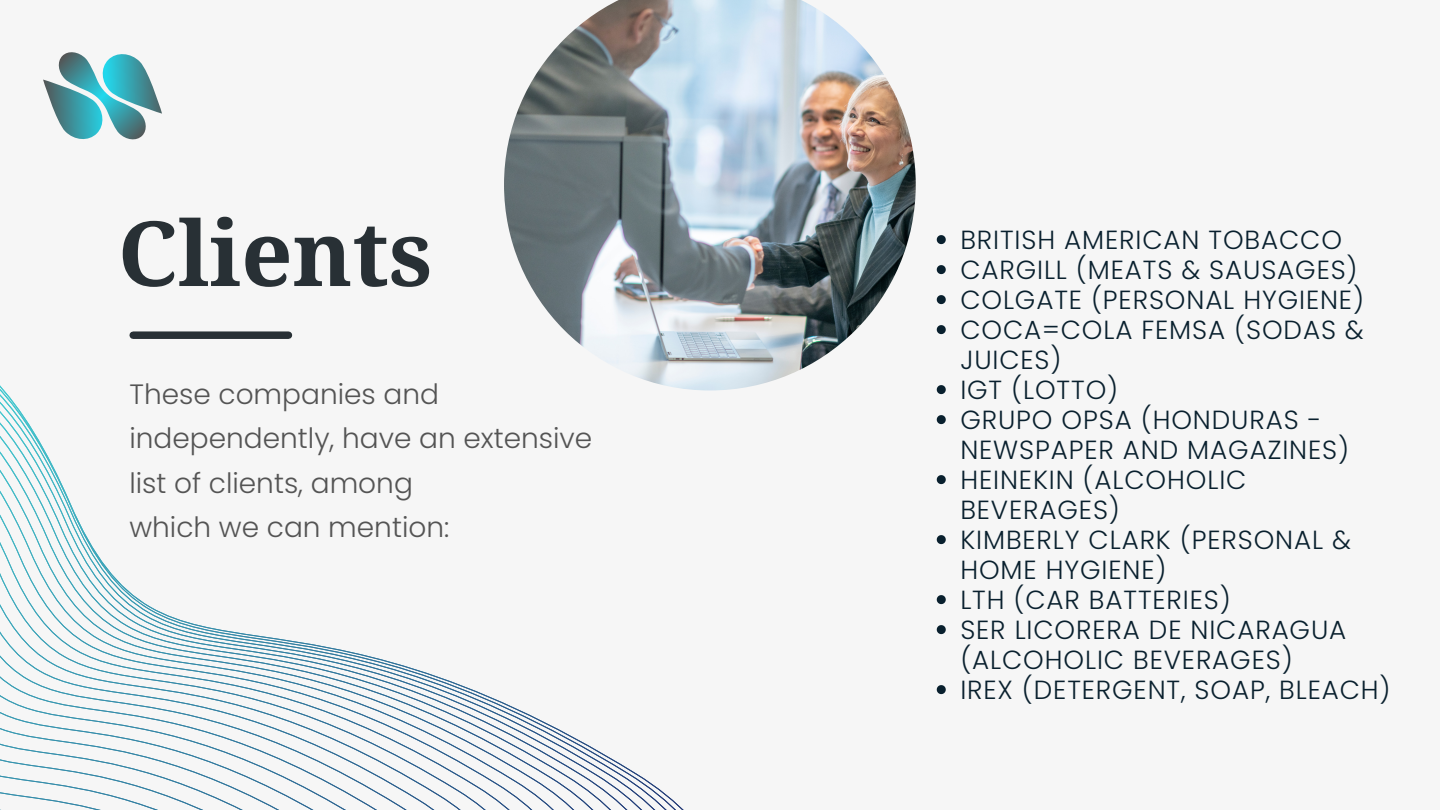
<style>
.page{position:relative;width:1440px;height:810px;background:#f6f6f6}
.page>*{position:absolute;margin:0;border:0;box-sizing:border-box;transform-origin:0 0}
.t1{font:700 90px "Droid Serif";color:#283035}
.t2{font:300 28px/44.2px "Poppins";color:#545454}
.t3{font:300 26.2px/30px "Poppins";letter-spacing:.035em;color:#09202e}
</style>
<div class="page">
<img style="left:505px;top:0;width:411px;height:299px">
<svg style="left:937px;top:235px;width:9px;height:9px"></svg>
<svg style="left:937px;top:265px;width:9px;height:9px"></svg>
<svg style="left:937px;top:295px;width:9px;height:9px"></svg>
<svg style="left:937px;top:325px;width:9px;height:9px"></svg>
<svg style="left:937px;top:385px;width:9px;height:9px"></svg>
<svg style="left:937px;top:415px;width:9px;height:9px"></svg>
<svg style="left:937px;top:475px;width:9px;height:9px"></svg>
<svg style="left:937px;top:535px;width:9px;height:9px"></svg>
<svg style="left:937px;top:595px;width:9px;height:9px"></svg>
<svg style="left:937px;top:625px;width:9px;height:9px"></svg>
<svg style="left:937px;top:685px;width:9px;height:9px"></svg>
<svg style="left:0;top:162px;width:881px;height:648px"></svg>
<svg style="left:43px;top:52px;width:119px;height:88px"></svg>
<div style="left:133px;top:331px;width:155px;height:8px;background:#283035"></div>
<h1 class="t1" style="left:118px;top:202px;width:316px">Clients</h1>
<p class="t2" style="left:129px;top:372px;width:464px">These companies and independently, have an extensive list of clients, among<br>which we can mention:</p>
<p class="t3" style="left:960px;top:224px;width:432px">BRITISH AMERICAN TOBACCO<br>CARGILL (MEATS &amp; SAUSAGES)<br>COLGATE (PERSONAL HYGIENE)<br>COCA=COLA FEMSA (SODAS &amp;<br>JUICES)<br>IGT (LOTTO)<br>GRUPO OPSA (HONDURAS -<br>NEWSPAPER AND MAGAZINES)<br>HEINEKIN (ALCOHOLIC<br>BEVERAGES)<br>KIMBERLY CLARK (PERSONAL &amp;<br>HOME HYGIENE)<br>LTH (CAR BATTERIES)<br>SER LICORERA DE NICARAGUA (ALCOHOLIC BEVERAGES)<br>IREX (DETERGENT, SOAP, BLEACH)</p>
</div>
